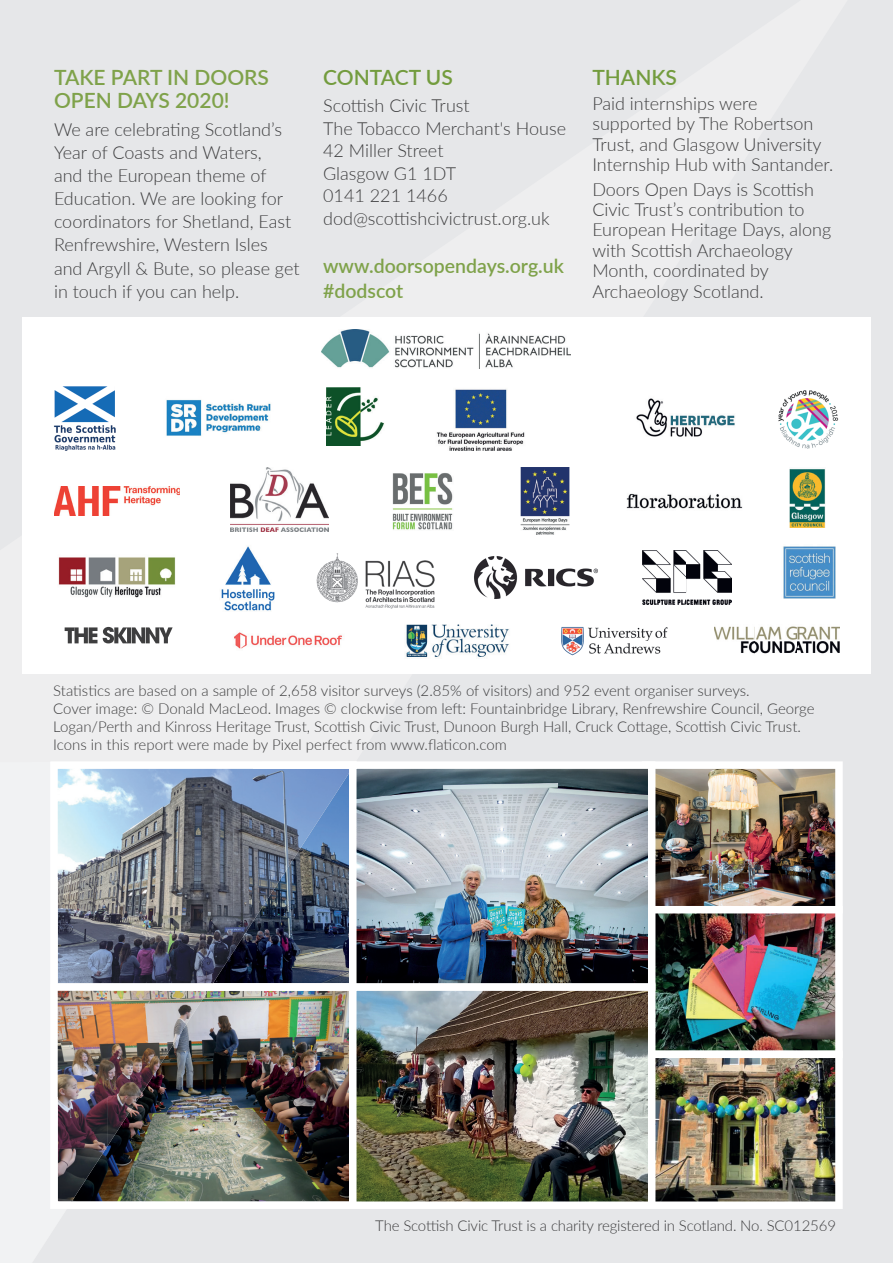
<style>
.page{position:relative;width:893px;height:1263px;background:#e6e7e9}
.page>*{position:absolute;margin:0;border:0;box-sizing:border-box;transform-origin:0 0}
.t1{font:600 21px/23.1px "Lato";color:#7fa24a}
.t2{font:600 21px "Lato";color:#739c3e}
.t3{font:600 19.5px/25px "Lato";color:#7fa24a}
.t4{font:300 18px/20.4px "Lato";color:#3e3e3f}
.t5{font:300 15px/18px "Lato";color:#3e3e3f}
</style>
<div class="page">
<img style="left:213px;top:991px;width:136px;height:218px">
<img style="left:655px;top:761px;width:188px;height:448px">
<img style="left:50px;top:761px;width:299px;height:230px">
<img style="left:0;top:762px;width:213px;height:501px">
<div style="left:22px;top:317px;width:848px;height:357px;background:#fff"></div>
<img style="left:349px;top:761px;width:306px;height:222px">
<img style="left:349px;top:983px;width:306px;height:226px">
<img style="left:321px;top:329px;width:249px;height:40px">
<img style="left:54px;top:386px;width:62px;height:65px">
<img style="left:166px;top:399px;width:105px;height:37px">
<img style="left:327px;top:387px;width:57px;height:58px">
<img style="left:436px;top:389px;width:89px;height:62px">
<img style="left:636px;top:398px;width:99px;height:39px">
<img style="left:778px;top:390px;width:61px;height:59px">
<img style="left:54px;top:487px;width:126px;height:29px">
<img style="left:234px;top:632px;width:109px;height:17px">
<img style="left:406px;top:624px;width:103px;height:33px">
<img style="left:561px;top:626px;width:107px;height:30px">
<img style="left:714px;top:626px;width:126px;height:28px">
<img style="left:642px;top:551px;width:89px;height:53px">
<img style="left:783px;top:546px;width:53px;height:53px">
<svg style="left:65px;top:627px;width:108px;height:16px"></svg>
<img style="left:221px;top:546px;width:54px;height:65px">
<img style="left:316px;top:553px;width:119px;height:56px">
<img style="left:316px;top:607px;width:36px;height:2px">
<img style="left:474px;top:556px;width:124px;height:43px">
<img style="left:520px;top:468px;width:50px;height:67px">
<img style="left:626px;top:493px;width:117px;height:16px">
<img style="left:789px;top:469px;width:37px;height:59px">
<img style="left:58px;top:557px;width:118px;height:41px">
<img style="left:230px;top:468px;width:98px;height:63px">
<img style="left:392px;top:473px;width:61px;height:57px">
<p class="t1" style="left:54px;top:65px;width:217px">TAKE PART IN DOORS<br>OPEN DAYS 2020!</p>
<p class="t4" style="left:54px;top:117px;width:247px;line-height:23.1px">We are celebrating Scotland’s<br>Year of Coasts and Waters,<br>and the European theme of<br>Education. We are looking for coordinators for Shetland, East<br>Renfrewshire, Western Isles and Argyll &amp; Bute, so please get in touch if you can help.</p>
<p class="t2" style="left:323px;top:62px;width:131px">CONTACT US</p>
<p class="t4" style="left:323px;top:94px;width:244px;line-height:22.6px">Scottish Civic Trust<br>The Tobacco Merchant's House<br>42 Miller Street<br>Glasgow G1 1DT<br>0141 221 1466 dod@scottishcivictrust.org.uk</p>
<p class="t3" style="left:323px;top:252px;width:242px">www.doorsopendays.org.uk #dodscot</p>
<p class="t2" style="left:592px;top:62px;width:86px">THANKS</p>
<p class="t4" style="left:592px;top:93px;width:242px">Paid internships were supported by The Robertson<br>Trust, and Glasgow University<br>Internship Hub with Santander.</p>
<p class="t4" style="left:592px;top:178px;width:240px">Doors Open Days is Scottish<br>Civic Trust’s contribution to<br>European Heritage Days, along with Scottish Archaeology<br>Month, coordinated by<br>Archaeology Scotland.</p>
<p class="t5" style="left:53px;top:681px;width:763px">Statistics are based on a sample of 2,658 visitor surveys (2.85% of visitors) and 952 event organiser surveys.<br>Cover image: © Donald MacLeod. Images © clockwise from left: Fountainbridge Library, Renfrewshire Council, George Logan/Perth and Kinross Heritage Trust, Scottish Civic Trust, Dunoon Burgh Hall, Cruck Cottage, Scottish Civic Trust.<br>Icons in this report were made by Pixel perfect from www.flaticon.com</p>
<p class="t5" style="left:375px;top:1216px;width:462px">The Scottish Civic Trust is a charity registered in Scotland. No. SC012569</p>
</div>
